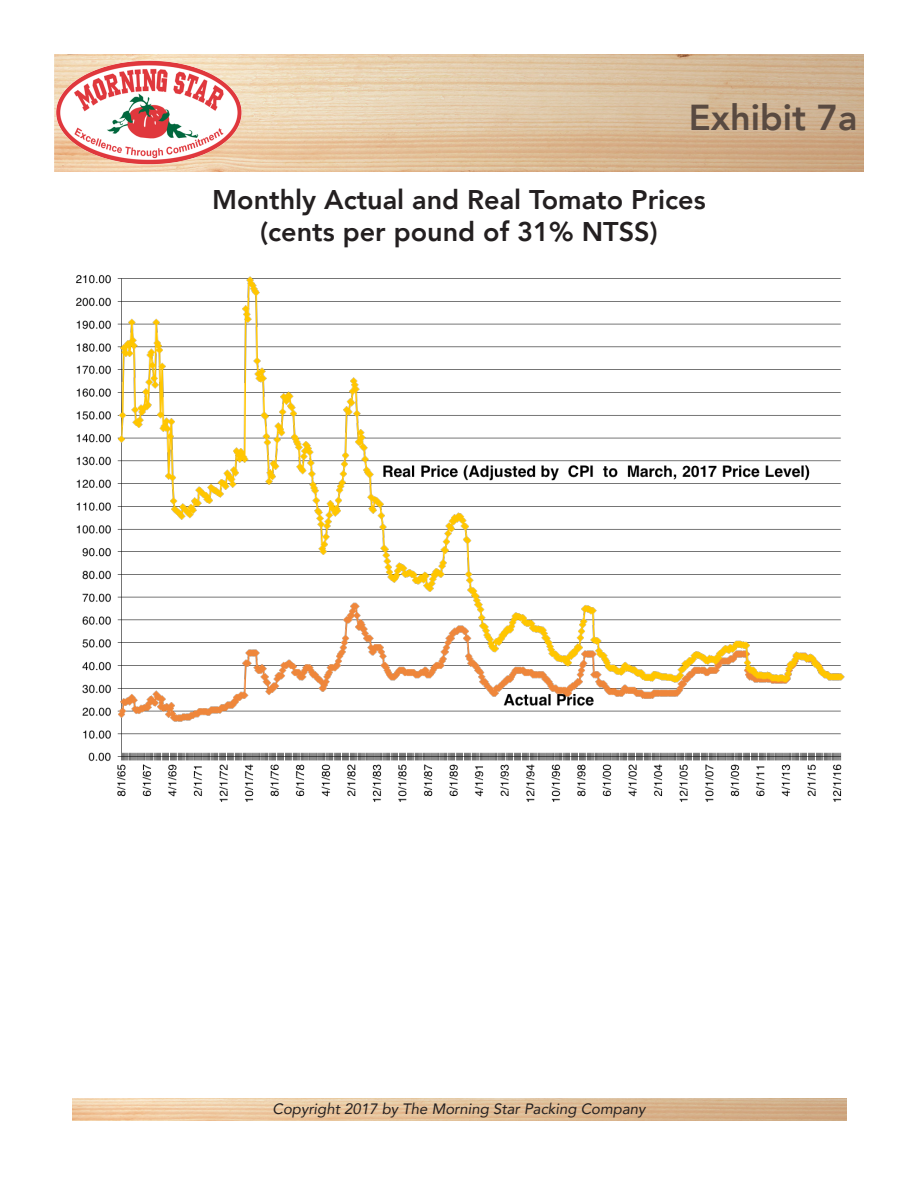
<style>
.page{position:relative;width:918px;height:1188px;background:#fff}
.page>*{position:absolute;margin:0;border:0;box-sizing:border-box;transform-origin:0 0}
.t1{font:800 36px "Avenir";color:#594a41}
.t2{font:800 27px "Avenir";color:#231f20}
.t3{font:italic 15px "Avenir";color:#231f20}
</style>
<div class="page">
<img style="left:54px;top:54px;width:810px;height:118px">
<img style="left:54px;top:57px;width:195px;height:115px">
<img style="left:76px;top:275px;width:769px;height:527px">
<p class="t1" style="left:689px;top:90px;width:170px">Exhibit 7a</p>
<p class="t2" style="left:212px;top:178px;width:495px">Monthly Actual and Real Tomato Prices</p>
<p class="t2" style="left:260px;top:211px;width:399px">(cents per pound of 31% NTSS)</p>
<p class="t3" style="left:273px;top:1099px;width:374px">Copyright 2017 by The Morning Star Packing Company</p>
</div>
